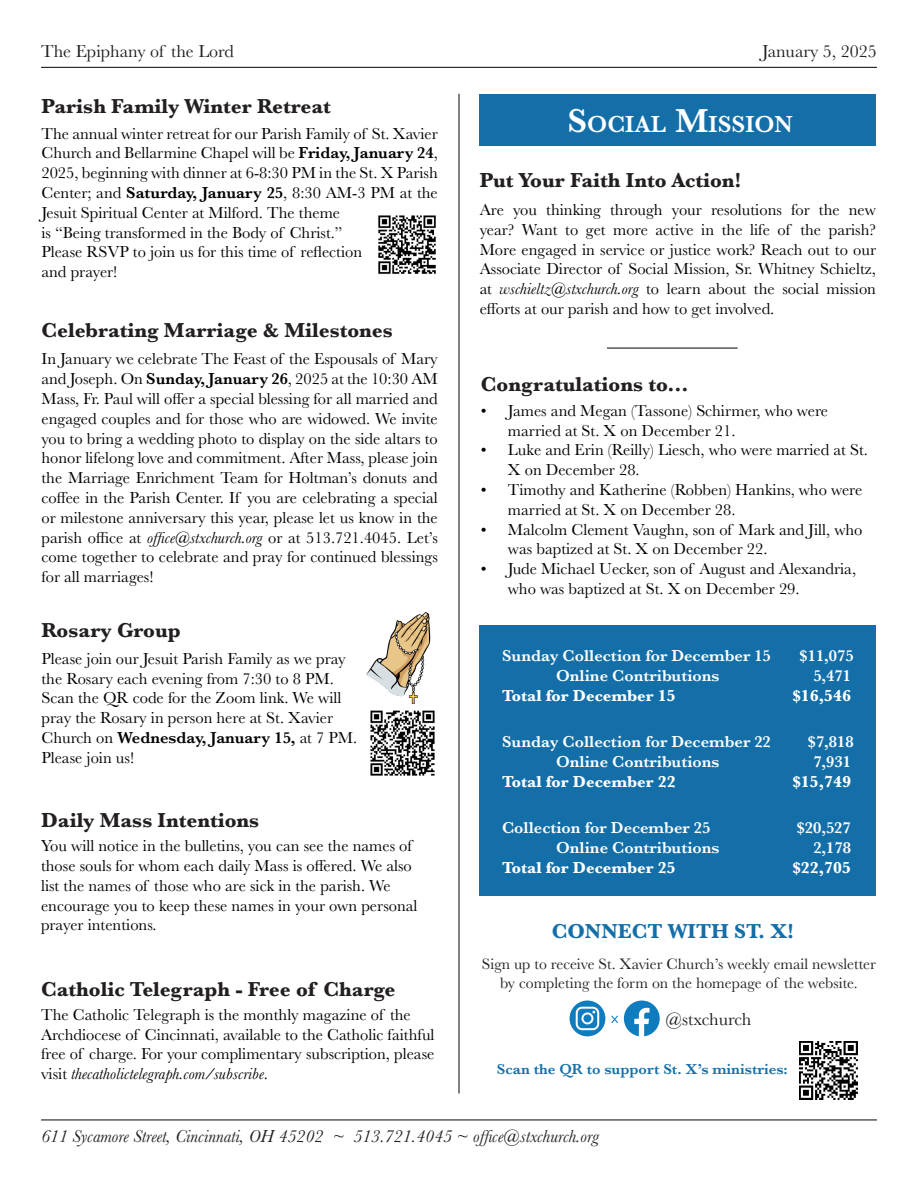
<style>
.page{position:relative;width:918px;height:1188px;background:#fff}
.page>*{position:absolute;margin:0;border:0;box-sizing:border-box;transform-origin:0 0}
._10pt_baskerville_white{font:600 24.15px "Baskerville";color:#fff}
.Announcement_Header{font:700 21px "Baskerville";color:#231f20}
.t1{font:700 21px "Baskerville";color:#146fa8}
.t2{font:italic 18px "Baskerville";color:#231f20}
.t3{font:18px "Baskerville";color:#231f20}
.black_announcement_body{font:16.5px/19.8px "Baskerville";color:#000}
._10pt_baskerville_white-2{font:16.5px/19.8px "Baskerville";color:#000;text-align:justify}
._10pt_baskerville_white-3{font:600 16.5px "Baskerville";color:#fff}
._10pt_baskerville_white-4{font:700 16.5px "Baskerville";color:#fff}
._10pt_baskerville_white-5{font:15.75px/18.9px "Baskerville";color:#231f20;text-align:center}
.t4{font:600 15px "Baskerville";color:#146fa8}
.s1{font-weight:600}
.s2{font-style:italic}
.s3{font-size:34.5px}
</style>
<div class="page">
<hr style="left:41px;top:1119px;width:836px;height:1px;background:#231f20">
<hr style="left:41px;top:67px;width:836px;height:1px;background:#231f20">
<hr style="left:458px;top:94px;width:2px;height:999px;background:#231f20">
<img style="left:799px;top:1041px;width:59px;height:59px">
<svg style="left:624px;top:1001px;width:35px;height:35px"></svg>
<svg style="left:570px;top:1001px;width:35px;height:35px"></svg>
<svg style="left:611px;top:1016px;width:7px;height:7px"></svg>
<hr style="left:607px;top:348px;width:131px;height:1px;background:#231f20">
<div style="left:480px;top:625px;width:396px;height:270px;background:#146fa8"></div>
<div style="left:480px;top:94px;width:396px;height:52px;background:#146fa8"></div>
<img style="left:366px;top:612px;width:65px;height:92px">
<img style="left:370px;top:710px;width:65px;height:66px">
<img style="left:378px;top:215px;width:58px;height:59px">
<p class="t3" style="left:41px;top:40px;width:194px">The Epiphany of the Lord</p>
<p class="Announcement_Header" style="left:41px;top:91px;width:291px">Parish Family Winter Retreat</p>
<p class="_10pt_baskerville_white-2" style="left:41px;top:124px;width:398px">The annual winter retreat for our Parish Family of St. Xavier Church and Bellarmine Chapel will be <span class="s1">Friday, January 24</span>, 2025, beginning with dinner at 6-8:30 PM in the St. X Parish Center; and <span class="s1">Saturday, January 25</span>, 8:30 AM-3 PM at the Jesuit Spiritual Center at Milford. The theme</p>
<p class="_10pt_baskerville_white-2" style="left:41px;top:223px;width:303px">is “Being transformed in the Body of Christ.”</p>
<p class="_10pt_baskerville_white-2" style="left:41px;top:242px;width:322px">Please RSVP to join us for this time of reflection</p>
<p class="_10pt_baskerville_white-2" style="left:41px;top:262px;width:77px">and prayer!</p>
<p class="Announcement_Header" style="left:41px;top:316px;width:353px">Celebrating Marriage &amp; Milestones</p>
<p class="black_announcement_body" style="left:41px;top:349px;width:398px;text-align:justify">In January we celebrate The Feast of the Espousals of Mary and Joseph. On <span class="s1">Sunday, January 26</span>, 2025 at the 10:30 AM Mass, Fr. Paul will offer a special blessing for all married and engaged couples and for those who are widowed. We invite you to bring a wedding photo to display on the side altars to honor lifelong love and commitment. After Mass, please join the Marriage Enrichment Team for Holtman’s donuts and coffee in the Parish Center. If you are celebrating a special or milestone anniversary this year, please let us know in the parish office at <span class="s2">office@stxchurch.org</span> or at 513.721.4045. Let’s come together to celebrate and pray for continued blessings for all marriages!</p>
<p class="Announcement_Header" style="left:41px;top:616px;width:141px">Rosary Group</p>
<p class="black_announcement_body" style="left:41px;top:649px;width:317px">Please join our Jesuit Parish Family as we pray the Rosary each evening from 7:30 to 8 PM.<br>Scan the QR code for the Zoom link. We will pray the Rosary in person here at St. Xavier Church on <span class="s1">Wednesday, January 15,</span> at 7 PM.<br>Please join us!</p>
<p class="Announcement_Header" style="left:41px;top:806px;width:220px">Daily Mass Intentions</p>
<p class="black_announcement_body" style="left:41px;top:836px;width:378px">You will notice in the bulletins, you can see the names of those souls for whom each daily Mass is offered. We also list the names of those who are sick in the parish. We encourage you to keep these names in your own personal prayer intentions.</p>
<p class="Announcement_Header" style="left:41px;top:974px;width:356px">Catholic Telegraph - Free of Charge</p>
<p class="black_announcement_body" style="left:41px;top:1005px;width:395px">The Catholic Telegraph is the monthly magazine of the Archdiocese of Cincinnati, available to the Catholic faithful free of charge. For your complimentary subscription, please visit <span class="s2">thecatholictelegraph.com/subscribe</span>.</p>
<p class="t3" style="left:762px;top:40px;width:116px">January 5, 2025</p>
<p class="_10pt_baskerville_white" style="left:568px;top:107px;width:227px"><span class="s3">S</span>OCIAL <span class="s3">M</span>ISSION</p>
<p class="Announcement_Header" style="left:480px;top:165px;width:263px">Put Your Faith Into Action!</p>
<p class="_10pt_baskerville_white-2" style="left:480px;top:200px;width:398px">Are you thinking through your resolutions for the new year? Want to get more active in the life of the parish?<br>More engaged in service or justice work? Reach out to our Associate Director of Social Mission, Sr. Whitney Schieltz, at <span class="s2">wschieltz@stxchurch.org</span> to learn about the social mission efforts at our parish and how to get involved.</p>
<p class="Announcement_Header" style="left:481px;top:369px;width:209px">Congratulations to...</p>
<p class="black_announcement_body" style="left:508px;top:401px;width:322px;text-indent:-27px">• James and Megan (Tassone) Schirmer, who were married at St. X on December 21.</p>
<p class="black_announcement_body" style="left:508px;top:440px;width:362px;text-indent:-27px">• Luke and Erin (Reilly) Liesch, who were married at St.<br>X on December 28.</p>
<p class="black_announcement_body" style="left:508px;top:480px;width:356px;text-indent:-27px">• Timothy and Katherine (Robben) Hankins, who were married at St. X on December 28.</p>
<p class="black_announcement_body" style="left:508px;top:520px;width:356px;text-indent:-27px">• Malcolm Clement Vaughn, son of Mark and Jill, who was baptized at St. X on December 22.</p>
<p class="black_announcement_body" style="left:508px;top:559px;width:350px;text-indent:-27px">• Jude Michael Uecker, son of August and Alexandria, who was baptized at St. X on December 29.</p>
<p class="_10pt_baskerville_white-3" style="left:502px;top:644px;width:270px">Sunday Collection for December 15</p>
<p class="_10pt_baskerville_white-3" style="left:800px;top:644px;width:55px">$11,075</p>
<p class="_10pt_baskerville_white-3" style="left:556px;top:664px;width:165px">Online Contributions</p>
<p class="_10pt_baskerville_white-3" style="left:813px;top:664px;width:39px">5,471</p>
<p class="_10pt_baskerville_white-4" style="left:502px;top:684px;width:175px">Total for December 15</p>
<p class="_10pt_baskerville_white-4" style="left:792px;top:684px;width:60px">$16,546</p>
<p class="_10pt_baskerville_white-3" style="left:502px;top:730px;width:270px">Sunday Collection for December 22</p>
<p class="_10pt_baskerville_white-3" style="left:808px;top:730px;width:47px">$7,818</p>
<p class="_10pt_baskerville_white-3" style="left:556px;top:750px;width:165px">Online Contributions</p>
<p class="_10pt_baskerville_white-3" style="left:813px;top:750px;width:39px">7,931</p>
<p class="_10pt_baskerville_white-4" style="left:502px;top:770px;width:175px">Total for December 22</p>
<p class="_10pt_baskerville_white-4" style="left:792px;top:770px;width:60px">$15,749</p>
<p class="_10pt_baskerville_white-3" style="left:502px;top:817px;width:210px">Collection for December 25</p>
<p class="_10pt_baskerville_white-3" style="left:797px;top:817px;width:55px">$20,527</p>
<p class="_10pt_baskerville_white-3" style="left:556px;top:836px;width:165px">Online Contributions</p>
<p class="_10pt_baskerville_white-3" style="left:813px;top:836px;width:39px">2,178</p>
<p class="_10pt_baskerville_white-4" style="left:502px;top:856px;width:175px">Total for December 25</p>
<p class="_10pt_baskerville_white-4" style="left:792px;top:856px;width:60px">$22,705</p>
<p class="t1" style="left:552px;top:917px;width:244px">CONNECT WITH ST. X!</p>
<p class="_10pt_baskerville_white-5" style="left:482px;top:955px;width:396px">Sign up to receive St. Xavier Church’s weekly email newsletter by completing the form on the homepage of the website.</p>
<p class="t3" style="left:666px;top:1008px;width:87px">@stxchurch</p>
<p class="t4" style="left:497px;top:1058px;width:292px">Scan the QR to support St. X’s ministries:</p>
<p class="t2" style="left:41px;top:1125px;width:559px">611 Sycamore Street, Cincinnati, OH 45202 ~ 513.721.4045 ~ office@stxchurch.org</p>
</div>
